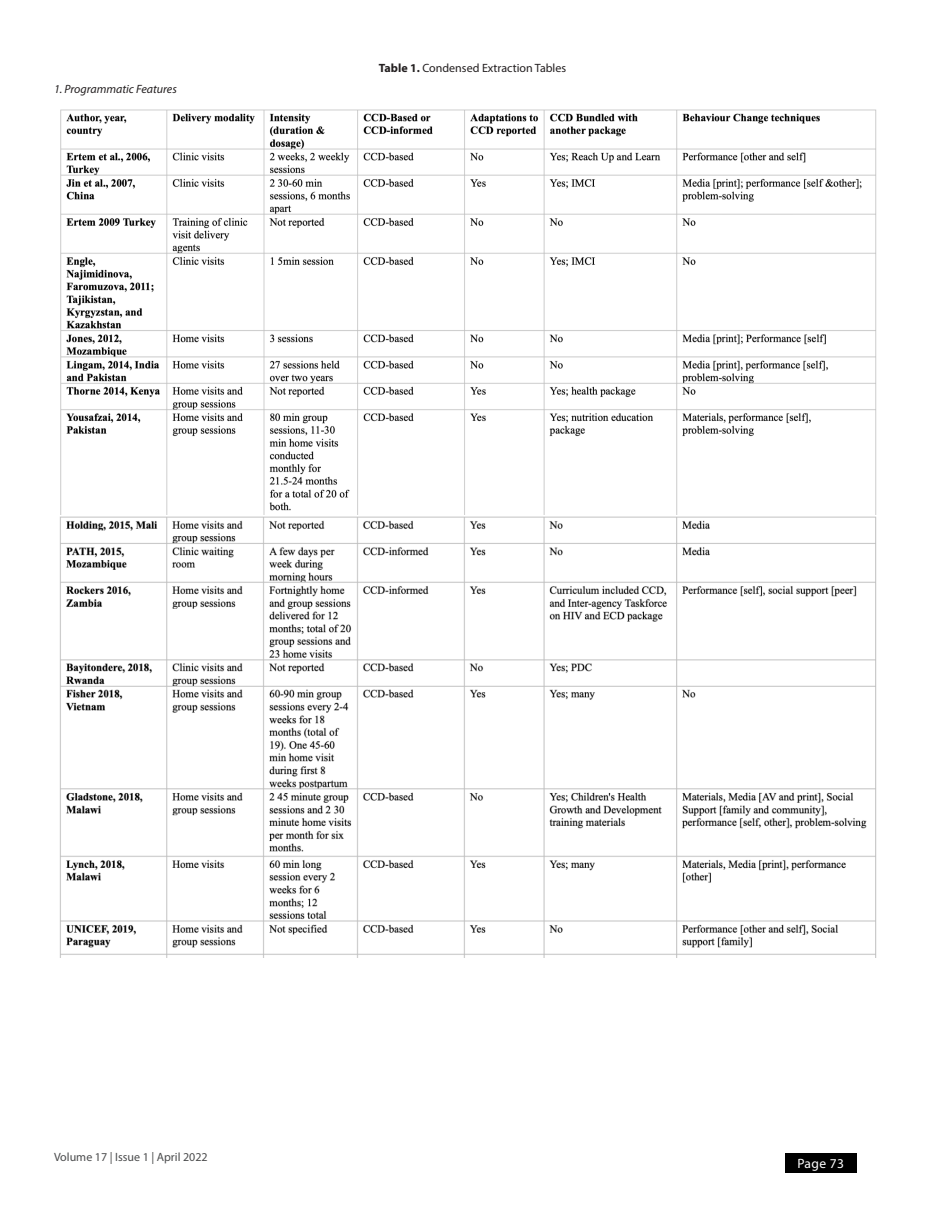
<style>
.page{position:relative;width:945px;height:1215px;background:#fff}
.page>*{position:absolute;margin:0;border:0;box-sizing:border-box;transform-origin:0 0}
.t1{font:13.5px "Myriad Pro";letter-spacing:.03em;color:#fff}
.t2{font:12px "Myriad Pro";color:#231f20}
.t3{font:12px "Myriad Pro";color:#4b4c4d}
.t4{font:italic 12px "Myriad Pro";color:#231f20}
.s1{font-weight:700}
</style>
<div class="page">
<div style="left:785px;top:1153px;width:72px;height:19px;background:#000"></div>
<img style="left:60px;top:109px;width:817px;height:406px">
<img style="left:60px;top:516px;width:817px;height:441px">
<p class="t4" style="left:54px;top:81px;width:124px">1. Programmatic Features</p>
<p class="t2" style="left:379px;top:61px;width:189px"><span class="s1">Table 1.</span> Condensed Extraction Tables</p>
<p class="t3" style="left:54px;top:1149px;width:155px">Volume 17 | Issue 1 | April 2022</p>
<p class="t1" style="left:797px;top:1155px;width:48px">Page 73</p>
</div>
